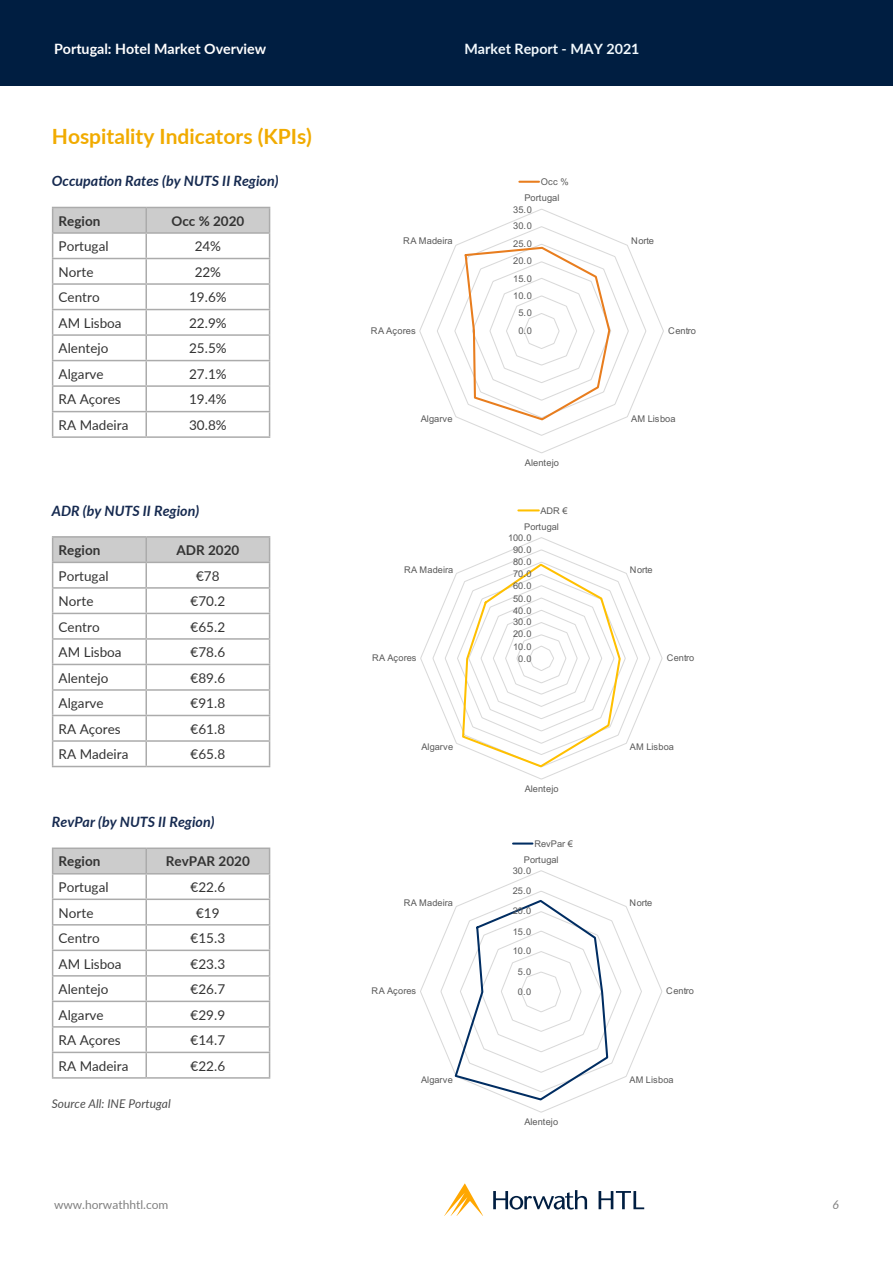
<style>
.page{position:relative;width:893px;height:1263px;background:#fff}
.page>*{position:absolute;margin:0;border:0;box-sizing:border-box;transform-origin:0 0}
.t1{font:700 21px "Lato";color:#f1ab00}
.t2{font:italic 700 14.25px "Lato";color:#162a50}
.t3{font:700 14.25px "Lato";color:#fff}
.t4{font:700 14.25px "Lato";color:#f3fafe}
.t5{font:13.5px "Lato";color:#333}
.t6{font:700 13.5px "Lato";color:#333}
.t7{font:italic 12px "Lato";color:#4d4d4d}
.t8{font:12px "Lato";color:#808080}
.t9{font:italic 12px "Lato";color:#808080}
.t10{font:9.3px "Arial";color:#595959}
.t11{font:9.15px "Arial";color:#595959}
</style>
<div class="page">
<svg style="left:420px;top:870px;width:243px;height:243px"></svg>
<svg style="left:453px;top:898px;width:156px;height:204px"></svg>
<svg style="left:513px;top:842px;width:19px;height:2px"></svg>
<div style="left:0;top:0;width:893px;height:85px;background:#001e41"></div>
<svg style="left:445px;top:1183px;width:38px;height:32px"></svg>
<svg style="left:493px;top:1190px;width:94px;height:19px"></svg>
<svg style="left:599px;top:1191px;width:45px;height:18px"></svg>
<svg style="left:52px;top:207px;width:218px;height:229px"></svg>
<hr style="left:52px;top:436px;width:94px;height:2px;background:#ababab">
<hr style="left:146px;top:436px;width:124px;height:2px;background:#ababab">
<hr style="left:52px;top:536px;width:94px;height:2px;background:#ababab">
<hr style="left:146px;top:536px;width:124px;height:2px;background:#ababab">
<svg style="left:52px;top:537px;width:218px;height:229px"></svg>
<hr style="left:52px;top:766px;width:94px;height:1px;background:#ababab">
<hr style="left:146px;top:766px;width:124px;height:1px;background:#ababab">
<hr style="left:52px;top:847px;width:94px;height:2px;background:#ababab">
<hr style="left:146px;top:847px;width:124px;height:2px;background:#ababab">
<svg style="left:52px;top:849px;width:218px;height:228px"></svg>
<hr style="left:52px;top:1077px;width:94px;height:2px;background:#ababab">
<hr style="left:146px;top:1077px;width:124px;height:2px;background:#ababab">
<svg style="left:419px;top:209px;width:245px;height:244px"></svg>
<svg style="left:463px;top:246px;width:148px;height:176px"></svg>
<hr style="left:519px;top:181px;width:20px;height:2px;background:#e87d1e">
<svg style="left:420px;top:537px;width:243px;height:243px"></svg>
<svg style="left:461px;top:562px;width:161px;height:206px"></svg>
<hr style="left:518px;top:509px;width:21px;height:2px;background:#ffc000">
<p class="t3" style="left:54px;top:38px;width:214px">Portugal: Hotel Market Overview</p>
<p class="t4" style="left:464px;top:38px;width:177px">Market Report - MAY 2021</p>
<p class="t1" style="left:52px;top:121px;width:262px">Hospitality Indicators (KPIs)</p>
<p class="t2" style="left:52px;top:171px;width:228px">Occupation Rates (by NUTS II Region)</p>
<p class="t6" style="left:59px;top:211px;width:43px">Region</p>
<p class="t6" style="left:171px;top:211px;width:74px">Occ % 2020</p>
<p class="t5" style="left:59px;top:237px;width:51px">Portugal</p>
<p class="t5" style="left:195px;top:237px;width:28px">24%</p>
<p class="t5" style="left:59px;top:262px;width:36px">Norte</p>
<p class="t5" style="left:195px;top:262px;width:28px">22%</p>
<p class="t5" style="left:59px;top:288px;width:43px">Centro</p>
<p class="t5" style="left:189px;top:288px;width:39px">19.6%</p>
<p class="t5" style="left:59px;top:313px;width:65px">AM Lisboa</p>
<p class="t5" style="left:189px;top:313px;width:39px">22.9%</p>
<p class="t5" style="left:59px;top:339px;width:51px">Alentejo</p>
<p class="t5" style="left:189px;top:339px;width:39px">25.5%</p>
<p class="t5" style="left:59px;top:364px;width:47px">Algarve</p>
<p class="t5" style="left:189px;top:364px;width:39px">27.1%</p>
<p class="t5" style="left:59px;top:390px;width:64px">RA Açores</p>
<p class="t5" style="left:189px;top:390px;width:39px">19.4%</p>
<p class="t5" style="left:59px;top:415px;width:71px">RA Madeira</p>
<p class="t5" style="left:189px;top:415px;width:39px">30.8%</p>
<p class="t2" style="left:52px;top:500px;width:149px">ADR (by NUTS II Region)</p>
<p class="t6" style="left:59px;top:540px;width:43px">Region</p>
<p class="t6" style="left:176px;top:540px;width:64px">ADR 2020</p>
<p class="t5" style="left:59px;top:566px;width:51px">Portugal</p>
<p class="t5" style="left:196px;top:566px;width:25px">€78</p>
<p class="t5" style="left:59px;top:591px;width:36px">Norte</p>
<p class="t5" style="left:191px;top:591px;width:36px">€70.2</p>
<p class="t5" style="left:59px;top:617px;width:43px">Centro</p>
<p class="t5" style="left:191px;top:617px;width:36px">€65.2</p>
<p class="t5" style="left:59px;top:642px;width:65px">AM Lisboa</p>
<p class="t5" style="left:191px;top:642px;width:36px">€78.6</p>
<p class="t5" style="left:59px;top:668px;width:51px">Alentejo</p>
<p class="t5" style="left:191px;top:668px;width:36px">€89.6</p>
<p class="t5" style="left:59px;top:694px;width:47px">Algarve</p>
<p class="t5" style="left:191px;top:694px;width:36px">€91.8</p>
<p class="t5" style="left:59px;top:719px;width:64px">RA Açores</p>
<p class="t5" style="left:191px;top:719px;width:36px">€61.8</p>
<p class="t5" style="left:59px;top:745px;width:71px">RA Madeira</p>
<p class="t5" style="left:191px;top:745px;width:36px">€65.8</p>
<p class="t2" style="left:52px;top:812px;width:164px">RevPar (by NUTS II Region)</p>
<p class="t6" style="left:59px;top:852px;width:43px">Region</p>
<p class="t6" style="left:166px;top:852px;width:86px">RevPAR 2020</p>
<p class="t5" style="left:59px;top:877px;width:51px">Portugal</p>
<p class="t5" style="left:191px;top:877px;width:36px">€22.6</p>
<p class="t5" style="left:59px;top:903px;width:36px">Norte</p>
<p class="t5" style="left:196px;top:903px;width:25px">€19</p>
<p class="t5" style="left:59px;top:928px;width:43px">Centro</p>
<p class="t5" style="left:191px;top:928px;width:36px">€15.3</p>
<p class="t5" style="left:59px;top:954px;width:65px">AM Lisboa</p>
<p class="t5" style="left:191px;top:954px;width:36px">€23.3</p>
<p class="t5" style="left:59px;top:979px;width:51px">Alentejo</p>
<p class="t5" style="left:191px;top:979px;width:36px">€26.7</p>
<p class="t5" style="left:59px;top:1005px;width:47px">Algarve</p>
<p class="t5" style="left:191px;top:1005px;width:36px">€29.9</p>
<p class="t5" style="left:59px;top:1030px;width:64px">RA Açores</p>
<p class="t5" style="left:191px;top:1030px;width:36px">€14.7</p>
<p class="t5" style="left:59px;top:1056px;width:71px">RA Madeira</p>
<p class="t5" style="left:191px;top:1056px;width:36px">€22.6</p>
<p class="t7" style="left:52px;top:1095px;width:120px">Source All: INE Portugal</p>
<p class="t10" style="left:541px;top:175px;width:29px">Occ %</p>
<p class="t10" style="left:524px;top:192px;width:37px">Portugal</p>
<p class="t10" style="left:513px;top:203px;width:20px">35.0</p>
<p class="t10" style="left:513px;top:220px;width:20px">30.0</p>
<p class="t10" style="left:403px;top:234px;width:51px">RA Madeira</p>
<p class="t10" style="left:513px;top:237px;width:20px">25.0</p>
<p class="t10" style="left:631px;top:234px;width:24px">Norte</p>
<p class="t10" style="left:513px;top:255px;width:20px">20.0</p>
<p class="t10" style="left:513px;top:272px;width:20px">15.0</p>
<p class="t10" style="left:513px;top:290px;width:20px">10.0</p>
<p class="t10" style="left:518px;top:306px;width:15px">5.0</p>
<p class="t10" style="left:371px;top:324px;width:46px">RA Açores</p>
<p class="t10" style="left:518px;top:324px;width:15px">0.0</p>
<p class="t10" style="left:668px;top:324px;width:29px">Centro</p>
<p class="t10" style="left:421px;top:413px;width:34px">Algarve</p>
<p class="t10" style="left:631px;top:413px;width:46px">AM Lisboa</p>
<p class="t10" style="left:525px;top:456px;width:36px">Alentejo</p>
<p class="t11" style="left:540px;top:504px;width:29px">ADR €</p>
<p class="t11" style="left:524px;top:520px;width:36px">Portugal</p>
<p class="t11" style="left:508px;top:532px;width:25px">100.0</p>
<p class="t11" style="left:513px;top:544px;width:20px">90.0</p>
<p class="t11" style="left:404px;top:563px;width:51px">RA Madeira</p>
<p class="t11" style="left:513px;top:555px;width:20px">80.0</p>
<p class="t11" style="left:513px;top:567px;width:20px">70.0</p>
<p class="t11" style="left:630px;top:563px;width:24px">Norte</p>
<p class="t11" style="left:513px;top:580px;width:20px">60.0</p>
<p class="t11" style="left:513px;top:592px;width:20px">50.0</p>
<p class="t11" style="left:513px;top:604px;width:20px">40.0</p>
<p class="t11" style="left:513px;top:615px;width:20px">30.0</p>
<p class="t11" style="left:513px;top:628px;width:20px">20.0</p>
<p class="t11" style="left:513px;top:640px;width:20px">10.0</p>
<p class="t11" style="left:372px;top:651px;width:46px">RA Açores</p>
<p class="t11" style="left:518px;top:652px;width:15px">0.0</p>
<p class="t11" style="left:667px;top:651px;width:29px">Centro</p>
<p class="t11" style="left:421px;top:740px;width:33px">Algarve</p>
<p class="t11" style="left:630px;top:740px;width:46px">AM Lisboa</p>
<p class="t11" style="left:525px;top:782px;width:35px">Alentejo</p>
<p class="t11" style="left:534px;top:837px;width:40px">RevPar €</p>
<p class="t11" style="left:524px;top:853px;width:36px">Portugal</p>
<p class="t11" style="left:513px;top:865px;width:20px">30.0</p>
<p class="t11" style="left:513px;top:884px;width:20px">25.0</p>
<p class="t11" style="left:404px;top:896px;width:51px">RA Madeira</p>
<p class="t11" style="left:513px;top:905px;width:20px">20.0</p>
<p class="t11" style="left:630px;top:896px;width:24px">Norte</p>
<p class="t11" style="left:513px;top:925px;width:20px">15.0</p>
<p class="t11" style="left:513px;top:944px;width:20px">10.0</p>
<p class="t11" style="left:518px;top:965px;width:15px">5.0</p>
<p class="t11" style="left:372px;top:984px;width:46px">RA Açores</p>
<p class="t11" style="left:518px;top:985px;width:15px">0.0</p>
<p class="t11" style="left:666px;top:984px;width:29px">Centro</p>
<p class="t11" style="left:421px;top:1073px;width:33px">Algarve</p>
<p class="t11" style="left:630px;top:1073px;width:46px">AM Lisboa</p>
<p class="t11" style="left:524px;top:1115px;width:35px">Alentejo</p>
<p class="t8" style="left:54px;top:1196px;width:116px">www.horwathhtl.com</p>
<p class="t9" style="left:832px;top:1196px;width:8px">6</p>
</div>
